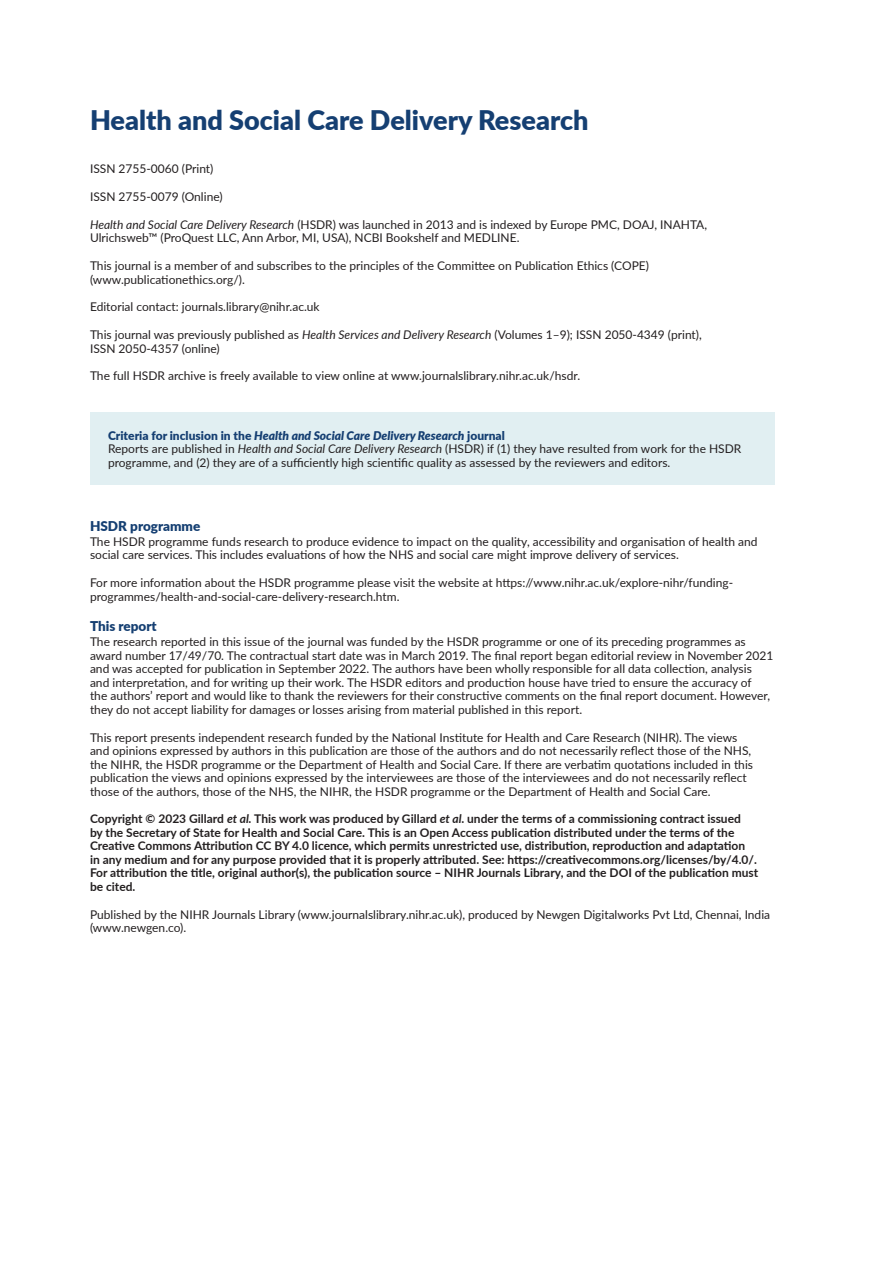
<style>
.page{position:relative;width:893px;height:1263px;background:#fff}
.page>*{position:absolute;margin:0;border:0;box-sizing:border-box;transform-origin:0 0}
.t1{font:900 27px "Lato";color:#153f72}
.t2{font:900 13.5px "Lato";color:#153f72}
.t3{font:12px/13.5px "Lato";color:#231f20}
.t4{font:700 12px/13.5px "Lato";color:#231f20}
.s1{font-style:italic}
.s2{font-weight:900;color:#153f72}
.s3{font-weight:900;font-style:italic;color:#153f72}
</style>
<div class="page">
<div style="left:90px;top:412px;width:684px;height:73px;background:#e1eff2"></div>
<h1 class="t1" style="left:90px;top:100px;width:500px">Health and Social Care Delivery Research</h1>
<p class="t3" style="left:90px;top:162px;width:125px">ISSN 2755-0060 (Print)</p>
<p class="t3" style="left:90px;top:189px;width:134px">ISSN 2755-0079 (Online)</p>
<p class="t3" style="left:90px;top:217px;width:619px"><span class="s1">Health and Social Care Delivery Research</span> (HSDR) was launched in 2013 and is indexed by Europe PMC, DOAJ, INAHTA,<br>Ulrichsweb™ (ProQuest LLC, Ann Arbor, MI, USA), NCBI Bookshelf and MEDLINE.</p>
<p class="t3" style="left:90px;top:258px;width:560px">This journal is a member of and subscribes to the principles of the Committee on Publication Ethics (COPE) (www.publicationethics.org/).</p>
<p class="t3" style="left:90px;top:300px;width:231px">Editorial contact: journals.library@nihr.ac.uk</p>
<p class="t3" style="left:90px;top:327px;width:613px">This journal was previously published as <span class="s1">Health Services and Delivery Research</span> (Volumes 1–9); ISSN 2050-4349 (print),<br>ISSN 2050-4357 (online)</p>
<p class="t3" style="left:90px;top:369px;width:492px">The full HSDR archive is freely available to view online at www.journalslibrary.nihr.ac.uk/hsdr.</p>
<p class="t3" style="left:108px;top:428px;width:635px"><span class="s2">Criteria for inclusion in the</span> <span class="s3">Health and Social Care Delivery Research</span> <span class="s2">journal<br></span>Reports are published in <span class="s1">Health and Social Care Delivery Research</span> (HSDR) if (1) they have resulted from work for the HSDR programme, and (2) they are of a sufficiently high scientific quality as assessed by the reviewers and editors.</p>
<p class="t2" style="left:90px;top:516px;width:112px">HSDR programme</p>
<p class="t3" style="left:90px;top:534px;width:669px">The HSDR programme funds research to produce evidence to impact on the quality, accessibility and organisation of health and social care services. This includes evaluations of how the NHS and social care might improve delivery of services.</p>
<p class="t3" style="left:90px;top:575px;width:645px">For more information about the HSDR programme please visit the website at https://www.nihr.ac.uk/explore-nihr/funding&shy;programmes/health-and-social-care-delivery-research.htm.</p>
<p class="t2" style="left:90px;top:616px;width:68px">This report</p>
<p class="t3" style="left:90px;top:635px;width:685px">The research reported in this issue of the journal was funded by the HSDR programme or one of its preceding programmes as award number 17/49/70. The contractual start date was in March 2019. The final report began editorial review in November 2021 and was accepted for publication in September 2022. The authors have been wholly responsible for all data collection, analysis and interpretation, and for writing up their work. The HSDR editors and production house have tried to ensure the accuracy of<br>the authors’ report and would like to thank the reviewers for their constructive comments on the final report document. However, they do not accept liability for damages or losses arising from material published in this report.</p>
<p class="t3" style="left:90px;top:730px;width:665px">This report presents independent research funded by the National Institute for Health and Care Research (NIHR). The views and opinions expressed by authors in this publication are those of the authors and do not necessarily reflect those of the NHS, the NIHR, the HSDR programme or the Department of Health and Social Care. If there are verbatim quotations included in this publication the views and opinions expressed by the interviewees are those of the interviewees and do not necessarily reflect those of the authors, those of the NHS, the NIHR, the HSDR programme or the Department of Health and Social Care.</p>
<p class="t4" style="left:90px;top:812px;width:670px">Copyright © 2023 Gillard <span class="s1">et al.</span> This work was produced by Gillard <span class="s1">et al.</span> under the terms of a commissioning contract issued<br>by the Secretary of State for Health and Social Care. This is an Open Access publication distributed under the terms of the Creative Commons Attribution CC BY 4.0 licence, which permits unrestricted use, distribution, reproduction and adaptation<br>in any medium and for any purpose provided that it is properly attributed. See: https://creativecommons.org/licenses/by/4.0/.<br>For attribution the title, original author(s), the publication source – NIHR Journals Library, and the DOI of the publication must be cited.</p>
<p class="t3" style="left:90px;top:907px;width:682px">Published by the NIHR Journals Library (www.journalslibrary.nihr.ac.uk), produced by Newgen Digitalworks Pvt Ltd, Chennai, India (www.newgen.co).</p>
</div>
